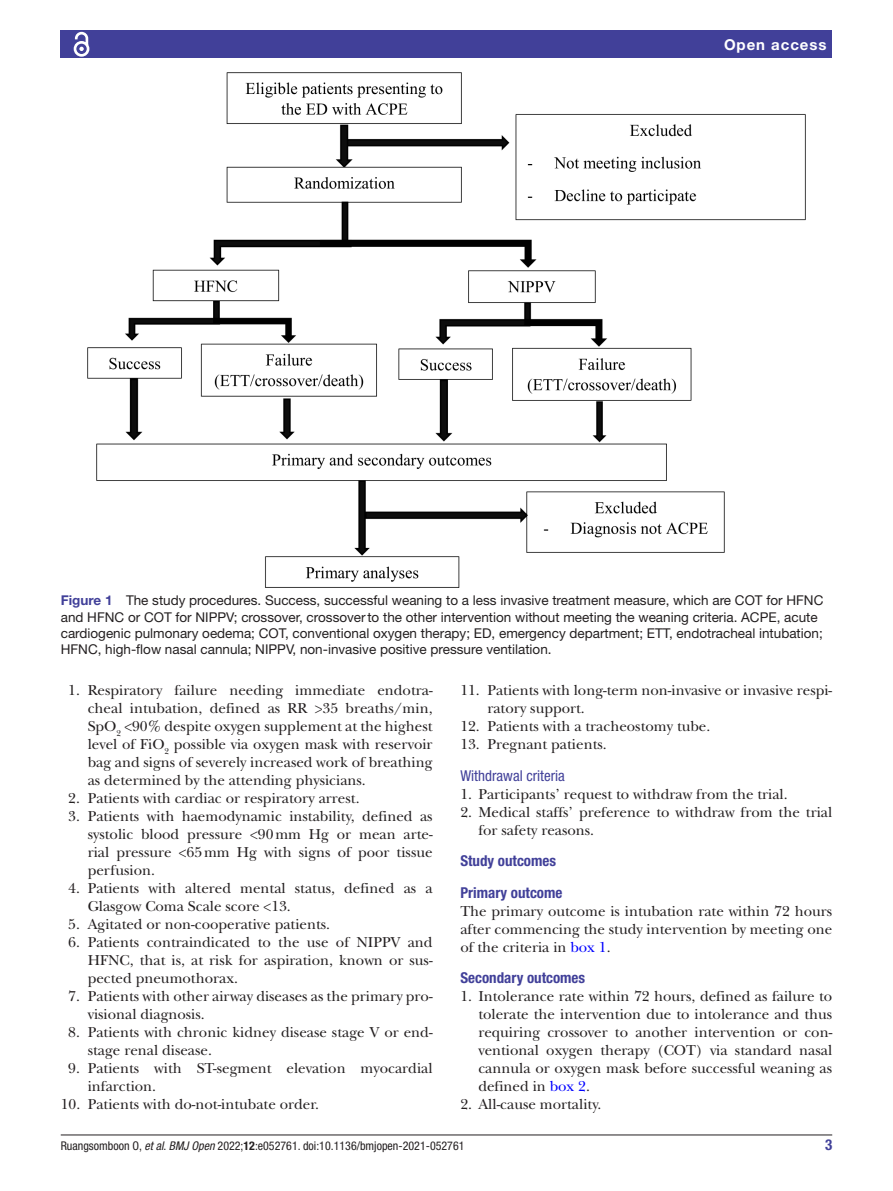
<style>
.page{position:relative;width:893px;height:1191px;background:#fff}
.page>*{position:absolute;margin:0;border:0;box-sizing:border-box;transform-origin:0 0}
.t1{font:15px/18px "New Baskerville";color:#231f20}
.t2{font:700 condensed 15px/31.5px "Helvetica Neue LT Std";color:#414099}
.t3{font:condensed 15px "Helvetica Neue LT Std";color:#414099}
.t4{font:700 15px "Helvetica Neue LT Std";letter-spacing:.065em;color:#fff}
.t5{font:13.5px/16.2px "Helvetica Neue LT Std";color:#231f20}
.t6{font:condensed 12px "Helvetica Neue LT Std";color:#231f20}
.s1{font-weight:700;color:#414099}
.s2{color:#00f}
.s3{font-style:italic}
.s4{font-weight:700}
</style>
<div class="page">
<hr style="left:61px;top:1134px;width:771px;height:1px;background:#231f20">
<div style="left:61px;top:31px;width:771px;height:27px;background:#414099"></div>
<svg style="left:73px;top:31px;width:17px;height:26px"></svg>
<img style="left:87px;top:73px;width:719px;height:515px">
<p class="t4" style="left:724px;top:35px;width:104px">Open access</p>
<p class="t5" style="left:61px;top:592px;width:764px"><span class="s1">Figure 1</span> The study procedures. Success, successful weaning to a less invasive treatment measure, which are COT for HFNC and HFNC or COT for NIPPV; crossover, crossoverto the other intervention without meeting the weaning criteria. ACPE, acute cardiogenic pulmonary oedema; COT, conventional oxygen therapy; ED, emergency department; ETT, endotracheal intubation; HFNC, high-flow nasal cannula; NIPPV, non-invasive positive pressure ventilation.</p>
<p class="t1" style="left:88px;top:681px;width:346px;text-align:justify;text-indent:-20px">1. Respiratory failure needing immediate endotra&shy;cheal intubation, defined as RR &gt;35 breaths/min, SpO<sub>2</sub> &lt;90% despite oxygen supplement at the highest level of FiO<sub>2</sub> possible via oxygen mask with reservoir bag and signs of severely increased work of breathing as determined by the attending physicians.</p>
<p class="t1" style="left:68px;top:789px;width:293px">2. Patients with cardiac or respiratory arrest.</p>
<p class="t1" style="left:88px;top:807px;width:346px;text-align:justify;text-indent:-20px">3. Patients with haemodynamic instability, defined as systolic blood pressure &lt;90mm Hg or mean arte&shy;rial pressure &lt;65mm Hg with signs of poor tissue perfusion.</p>
<p class="t1" style="left:88px;top:879px;width:346px;text-indent:-20px">4. Patients with altered mental status, defined as a<br>Glasgow Coma Scale score &lt;13.</p>
<p class="t1" style="left:68px;top:915px;width:263px">5. Agitated or non-cooperative patients.</p>
<p class="t1" style="left:88px;top:933px;width:346px;text-align:justify;text-indent:-19px">6. Patients contraindicated to the use of NIPPV and HFNC, that is, at risk for aspiration, known or sus&shy;pected pneumothorax.</p>
<p class="t1" style="left:88px;top:987px;width:346px;text-indent:-20px">7. Patients with other airway diseases as the primary pro&shy;visional diagnosis.</p>
<p class="t1" style="left:88px;top:1023px;width:346px;text-indent:-20px">8. Patients with chronic kidney disease stage V or end&shy;stage renal disease.</p>
<p class="t1" style="left:88px;top:1059px;width:346px;text-indent:-20px">9. Patients with ST-segment elevation myocardial infarction.</p>
<p class="t1" style="left:61px;top:1095px;width:260px">10. Patients with do-not-intubate order.</p>
<p class="t1" style="left:487px;top:681px;width:346px;text-indent:-27px">11. Patients with long-term non-invasive or invasive respi&shy;ratory support.</p>
<p class="t1" style="left:460px;top:717px;width:251px">12. Patients with a tracheostomy tube.</p>
<p class="t1" style="left:460px;top:735px;width:148px">13. Pregnant patients.</p>
<p class="t3" style="left:460px;top:766px;width:106px">Withdrawal criteria</p>
<p class="t1" style="left:460px;top:785px;width:329px">1. Participants’ request to withdraw from the trial.</p>
<p class="t1" style="left:478px;top:803px;width:355px;text-indent:-18px">2. Medical staffs’ preference to withdraw from the trial for safety reasons.</p>
<p class="t2" style="left:460px;top:845px;width:104px">Study outcomes<br>Primary outcome</p>
<p class="t1" style="left:460px;top:902px;width:373px;text-align:justify">The primary outcome is intubation rate within 72 hours after commencing the study intervention by meeting one of the criteria in <span class="s2">box 1</span>.</p>
<p class="t2" style="left:460px;top:962px;width:126px">Secondary outcomes</p>
<p class="t1" style="left:478px;top:987px;width:355px;text-align:justify;text-indent:-18px">1. Intolerance rate within 72 hours, defined as failure to tolerate the intervention due to intolerance and thus requiring crossover to another intervention or con&shy;ventional oxygen therapy (COT) via standard nasal cannula or oxygen mask before successful weaning as defined in <span class="s2">box 2</span>.</p>
<p class="t1" style="left:460px;top:1095px;width:143px">2. All-cause mortality.</p>
<p class="t6" style="left:61px;top:1138px;width:405px">Ruangsomboon O, <span class="s3">et al</span>. <span class="s3">BMJ Open</span> 2022;<span class="s4">12</span>:e052761. doi:10.1136/bmjopen-2021-052761</p>
<p class="t2" style="left:825px;top:1128px;width:9px">3</p>
</div>
